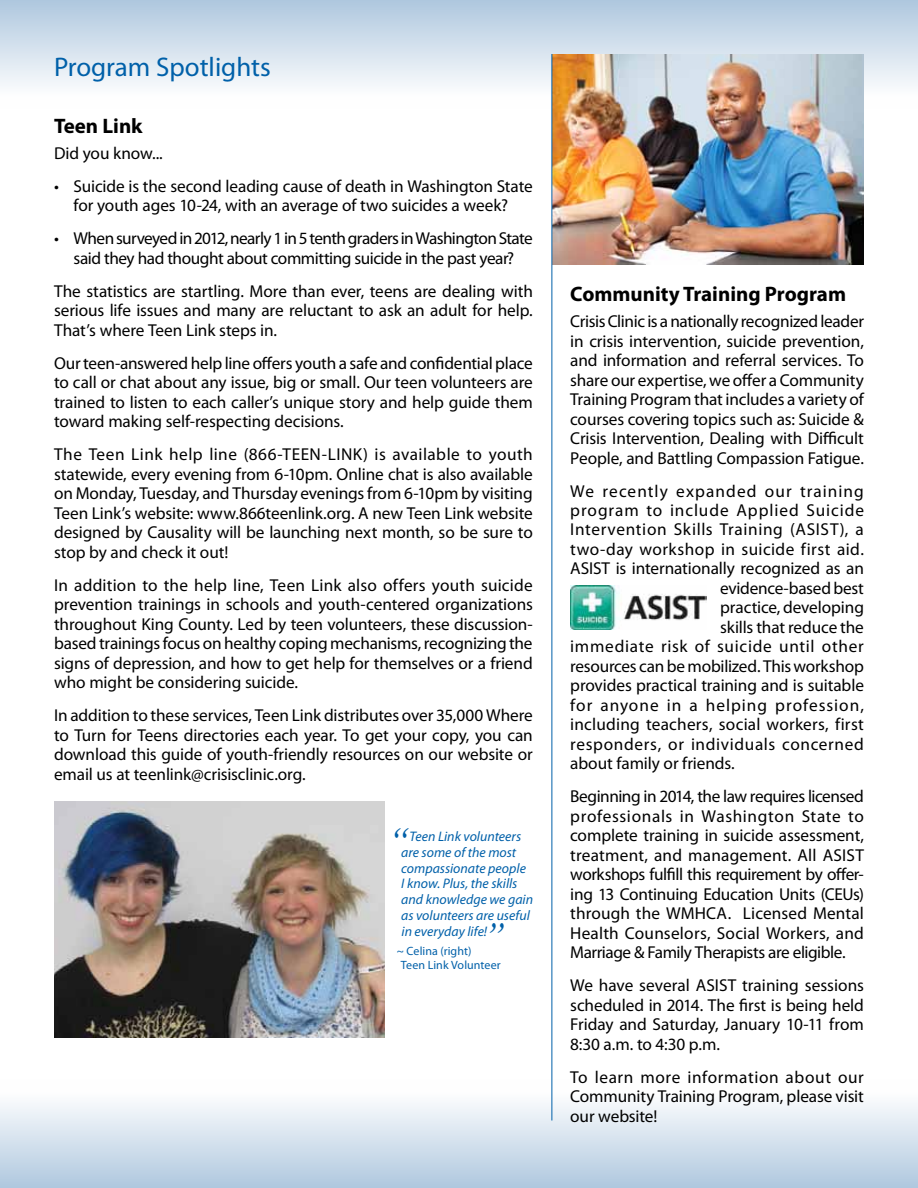
<style>
.page{position:relative;width:918px;height:1188px;background:#fff}
.page>*{position:absolute;margin:0;border:0;box-sizing:border-box;transform-origin:0 0}
.t1{font:italic 39.6px "Garamond";color:#0060a9}
.t2{font:27px "Myriad Pro";color:#0060a9}
.t3{font:700 21px "Myriad Pro";color:#000}
.t4{font:17.25px/19.5px "Myriad Pro";letter-spacing:-.005em;color:#000;text-align:justify}
.t5{font:17.25px/19.5px "Myriad Pro";letter-spacing:-.03em;color:#000;text-align:center}
.t6{font:17.25px "Myriad Pro";letter-spacing:.04em;color:#000}
.t7{font:17.25px "Myriad Pro";letter-spacing:.06em;color:#000}
.t8{font:17.25px "Myriad Pro";letter-spacing:.015em;color:#000}
.t9{font:17.25px "Myriad Pro";letter-spacing:.035em;color:#000}
.t10{font:17.25px "Myriad Pro";letter-spacing:.02em;color:#000}
.t11{font:17.25px "Myriad Pro";letter-spacing:.055em;color:#000}
.t12{font:italic 13.8px/15.9px "Myriad Pro";color:#0060a9}
.t13{font:12px "Myriad Pro";letter-spacing:.005em;color:#0060a9}
</style>
<div class="page">
<div style="left:0;top:1079px;width:918px;height:109px;background:linear-gradient(to bottom,#fff,#b0c8df)"></div>
<div style="left:0;top:0;width:918px;height:109px;background:linear-gradient(to bottom,#afc8df,#fff)"></div>
<img style="left:570px;top:586px;width:137px;height:44px">
<img style="left:54px;top:802px;width:331px;height:235px">
<img style="left:553px;top:54px;width:311px;height:211px">
<hr style="left:552px;top:54px;width:1px;height:1066px;background:#0060a9">
<h2 class="t2" style="left:54px;top:50px;width:218px">Program Spotlights</h2>
<p class="t3" style="left:54px;top:112px;width:90px">Teen Link</p>
<p class="t4" style="left:54px;top:143px;width:110px">Did you know...</p>
<p class="t4" style="left:54px;top:176px;width:480px;text-align:center">• Suicide is the second leading cause of death in Washington State for youth ages 10-24, with an average of two suicides a week?</p>
<p class="t5" style="left:54px;top:229px;width:480px">• Whensurveyedin2012,nearly1in5tenthgradersinWashingtonState said they had thought about committing suicide in the past year?</p>
<p class="t4" style="left:54px;top:281px;width:480px">The statistics are startling. More than ever, teens are dealing with serious life issues and many are reluctant to ask an adult for help.<br>That’s where Teen Link steps in.</p>
<p class="t4" style="left:54px;top:353px;width:480px">Our teen-answered help line offers youth a safe and confidential place to call or chat about any issue, big or small. Our teen volunteers are trained to listen to each caller’s unique story and help guide them toward making self-respecting decisions.</p>
<p class="t4" style="left:54px;top:445px;width:480px">The Teen Link help line (866-TEEN-LINK) is available to youth statewide, every evening from 6-10pm. Online chat is also available on Monday, Tuesday, and Thursday evenings from 6-10pm by visiting Teen Link’s website: www.866teenlink.org. A new Teen Link website designed by Causality will be launching next month, so be sure to stop by and check it out!</p>
<p class="t4" style="left:54px;top:575px;width:480px">In addition to the help line, Teen Link also offers youth suicide prevention trainings in schools and youth-centered organizations throughout King County. Led by teen volunteers, these discussion&shy;based trainings focus on healthy coping mechanisms, recognizing the signs of depression, and how to get help for themselves or a friend who might be considering suicide.</p>
<p class="t4" style="left:54px;top:705px;width:480px">In addition to these services, Teen Link distributes over 35,000 Where to Turn for Teens directories each year. To get your copy, you can download this guide of youth-friendly resources on our website or email us at teenlink@crisisclinic.org.</p>
<h1 class="t1" style="left:388px;top:815px;width:18px">“</h1>
<p class="t12" style="left:401px;top:828px;width:134px;text-indent:8px">Teen Link volunteers are some of the most compassionate people<br>I know. Plus, the skills and knowledge we gain as volunteers are useful in everyday life!</p>
<p class="t13" style="left:397px;top:944px;width:76px">~ Celina (right)</p>
<h1 class="t1" style="left:484px;top:910px;width:18px">”</h1>
<p class="t13" style="left:401px;top:957px;width:102px">Teen Link Volunteer</p>
<p class="t3" style="left:570px;top:280px;width:277px">Community Training Program</p>
<p class="t4" style="left:570px;top:311px;width:295px">Crisis Clinic is a nationally recognized leader in crisis intervention, suicide prevention, and information and referral services. To share our expertise, we offer a Community Training Program that includes a variety of courses covering topics such as: Suicide &amp; Crisis Intervention, Dealing with Difficult People, and Battling Compassion Fatigue.</p>
<p class="t7" style="left:570px;top:480px;width:295px">We recently expanded our training</p>
<p class="t11" style="left:570px;top:500px;width:295px">program to include Applied Suicide</p>
<p class="t9" style="left:570px;top:519px;width:295px">Intervention Skills Training (ASIST), a</p>
<p class="t10" style="left:570px;top:539px;width:295px">two-day workshop in suicide first aid.</p>
<p class="t4" style="left:570px;top:559px;width:295px">ASIST is internationally recognized as an</p>
<p class="t4" style="left:720px;top:578px;width:145px">evidence-based best</p>
<p class="t4" style="left:720px;top:598px;width:145px">practice, developing</p>
<p class="t4" style="left:720px;top:617px;width:145px">skills that reduce the</p>
<p class="t6" style="left:570px;top:636px;width:295px">immediate risk of suicide until other</p>
<p class="t4" style="left:570px;top:656px;width:295px">resources can be mobilized. This workshop</p>
<p class="t4" style="left:570px;top:676px;width:295px">provides practical training and is suitable</p>
<p class="t7" style="left:570px;top:695px;width:295px">for anyone in a helping profession,</p>
<p class="t8" style="left:570px;top:714px;width:295px">including teachers, social workers, first</p>
<p class="t6" style="left:570px;top:733px;width:295px">responders, or individuals concerned</p>
<p class="t4" style="left:570px;top:754px;width:166px">about family or friends.</p>
<p class="t4" style="left:570px;top:787px;width:295px">Beginning in 2014, the law requires licensed professionals in Washington State to complete training in suicide assessment, treatment, and management. All ASIST workshops fulfill this requirement by offer&shy;ing 13 Continuing Education Units (CEUs) through the WMHCA. Licensed Mental Health Counselors, Social Workers, and Marriage &amp; Family Therapists are eligible.</p>
<p class="t4" style="left:570px;top:976px;width:295px">We have several ASIST training sessions scheduled in 2014. The first is being held Friday and Saturday, January 10-11 from 8:30 a.m. to 4:30 p.m.</p>
<p class="t4" style="left:570px;top:1067px;width:295px">To learn more information about our Community Training Program, please visit our website!</p>
</div>
